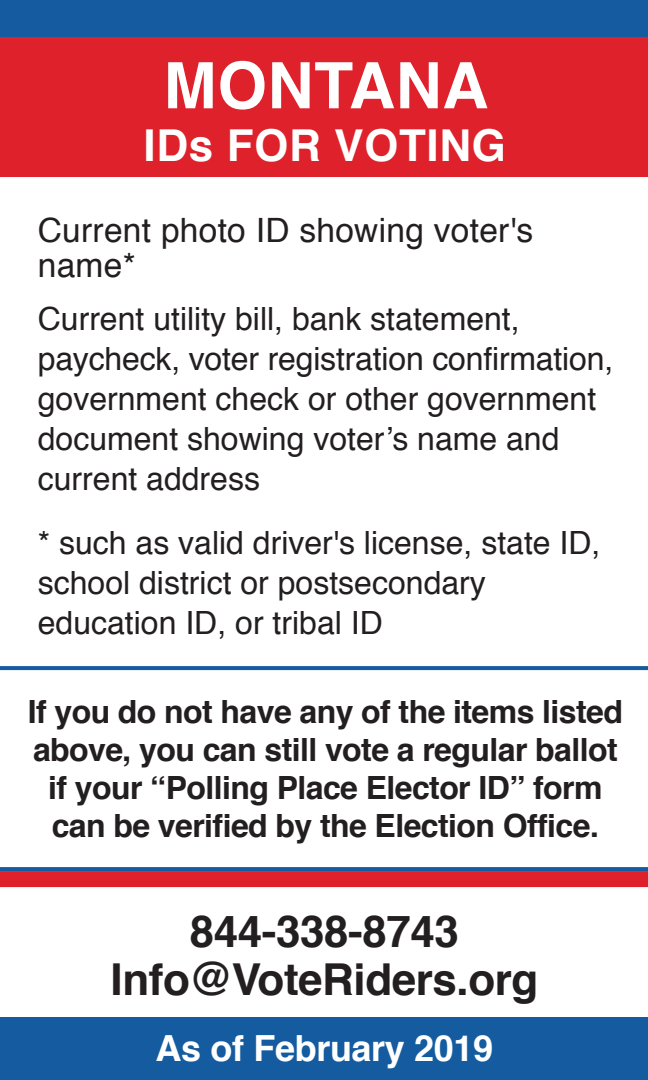
<style>
.page{position:relative;width:648px;height:1080px;background:#fff}
.page>*{position:absolute;margin:0;border:0;box-sizing:border-box;transform-origin:0 0}
.t1{font:700 64px "Helvetica";letter-spacing:.005em;color:#fff}
.t2{font:700 44px/48px "Helvetica";letter-spacing:-.01em;color:#231f20;text-align:center}
.t3{font:700 44px "Helvetica";letter-spacing:.015em;color:#fff}
.t4{font:700 36px "Helvetica";letter-spacing:-.01em;color:#fff}
.t5{font:33.6px/35.2px "Helvetica";letter-spacing:.01em;color:#231f20}
.t6{font:32px/40px "Helvetica";color:#231f20}
.t7{font:700 32px/38px "Helvetica";letter-spacing:-.02em;color:#231f20;text-align:center}
</style>
<div class="page">
<div style="left:0;top:0;width:648px;height:105px;background:#145ba0"></div>
<div style="left:0;top:37px;width:648px;height:140px;background:#de212a"></div>
<svg style="left:0;top:867px;width:648px;height:4px;fill:#145ba0"></svg>
<svg style="left:0;top:666px;width:648px;height:4px;fill:#145ba0"></svg>
<div style="left:0;top:871px;width:648px;height:16px;background:#de212a"></div>
<div style="left:0;top:1018px;width:648px;height:62px;background:#145ba0"></div>
<h1 class="t1" style="left:163px;top:34px;width:326px">MONTANA</h1>
<h2 class="t3" style="left:144px;top:110px;width:364px">IDs FOR VOTING</h2>
<p class="t5" style="left:38px;top:214px;width:497px">Current photo ID showing voter's name*</p>
<p class="t6" style="left:38px;top:300px;width:577px">Current utility bill, bank statement, paycheck, voter registration confirmation, government check or other government document showing voter’s name and current address</p>
<p class="t6" style="left:38px;top:524px;width:564px">* such as valid driver's license, state ID, school district or postsecondary education ID, or tribal ID</p>
<p class="t7" style="left:28px;top:693px;width:597px">If you do not have any of the items listed above, you can still vote a regular ballot if your “Polling Place Elector ID” form can be verified by the Election Office.</p>
<h2 class="t2" style="left:111px;top:908px;width:429px">844-338-8743<br>Info@VoteRiders.org</h2>
<p class="t4" style="left:156px;top:1020px;width:339px">As of February 2019</p>
</div>
